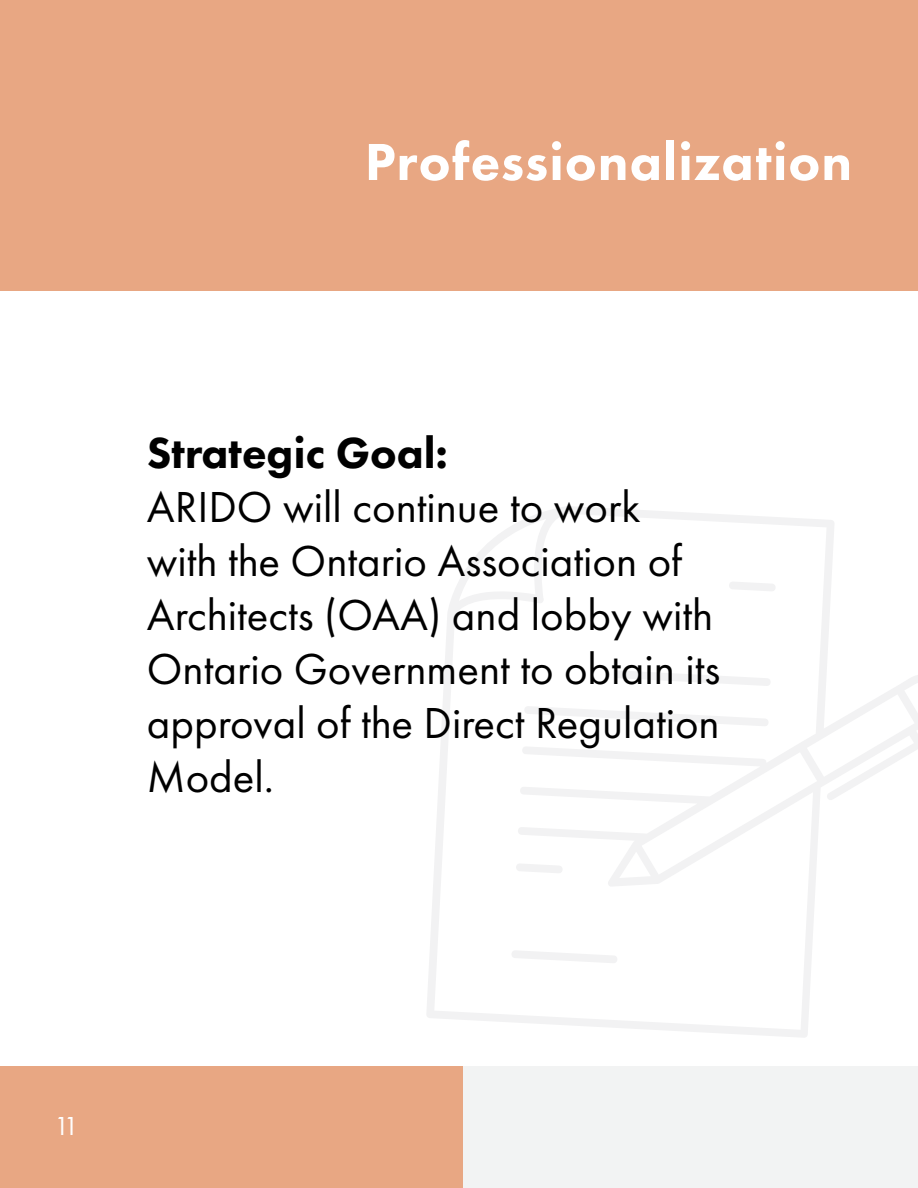
<style>
.page{position:relative;width:918px;height:1188px;background:#fff}
.page>*{position:absolute;margin:0;border:0;box-sizing:border-box;transform-origin:0 0}
.Headline{font:800 54px "Futura PT";letter-spacing:.02em;color:#fff}
.Pull_Text{font:45px/54px "Futura PT";color:#000}
.Pull_Text-2{font:800 45px "Futura PT";color:#000}
.t1{font:27px "Futura PT";color:#fff}
</style>
<div class="page">
<div style="left:463px;top:1066px;width:455px;height:122px;background:#f2f3f3"></div>
<div style="left:0;top:0;width:918px;height:291px;background:#e8a783"></div>
<div style="left:0;top:1066px;width:463px;height:122px;background:#e8a783"></div>
<svg style="left:427px;top:506px;width:491px;height:531px"></svg>
<svg style="left:614px;top:670px;width:157px;height:16px"></svg>
<svg style="left:524px;top:706px;width:245px;height:20px"></svg>
<svg style="left:729px;top:581px;width:47px;height:10px"></svg>
<svg style="left:516px;top:863px;width:47px;height:10px"></svg>
<svg style="left:511px;top:950px;width:106px;height:13px"></svg>
<p class="Headline" style="left:365px;top:128px;width:489px">Professionalization</p>
<p class="Pull_Text-2" style="left:147px;top:425px;width:303px">Strategic Goal:</p>
<p class="Pull_Text" style="left:147px;top:480px;width:575px">ARIDO will continue to work with the Ontario Association of<br>Architects (OAA) and lobby with<br>Ontario Government to obtain its approval of the Direct Regulation<br>Model.</p>
<p class="t1" style="left:54px;top:1110px;width:26px">11</p>
</div>
